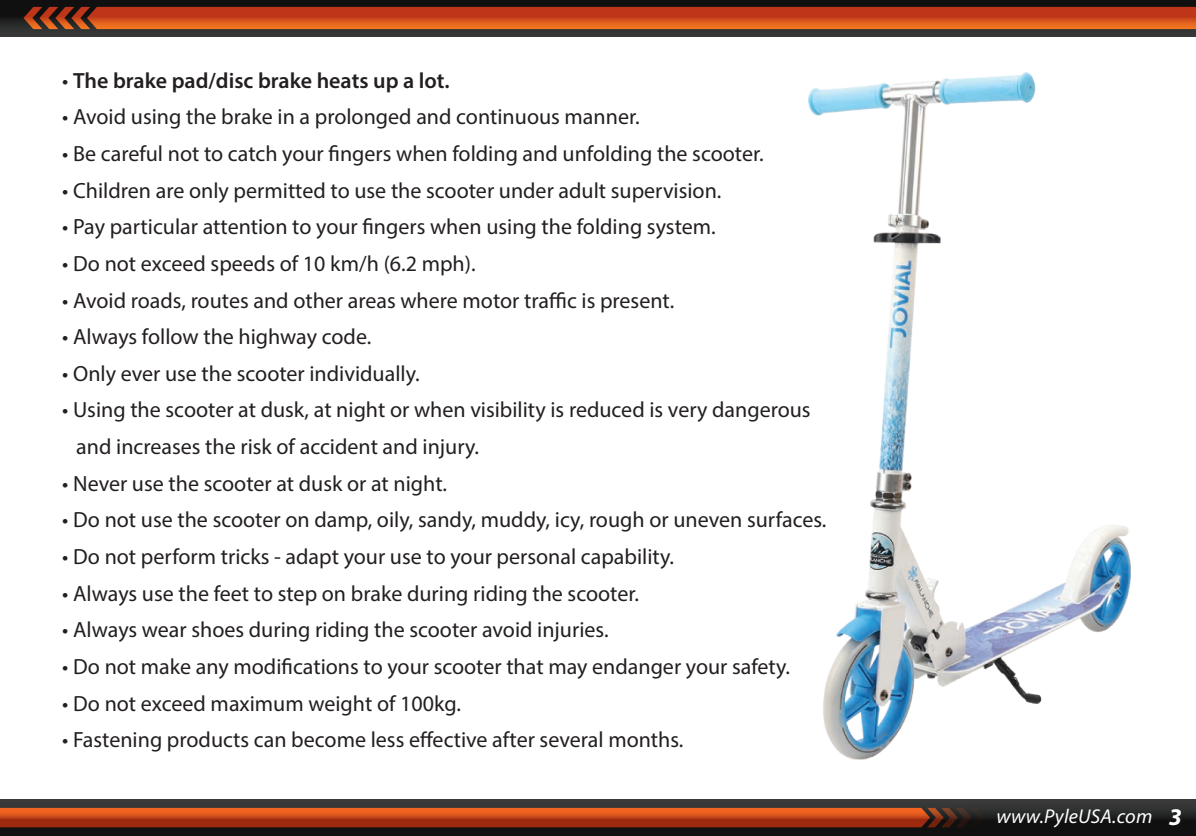
<style>
.page{position:relative;width:1196px;height:836px;background:#fff}
.page>*{position:absolute;margin:0;border:0;box-sizing:border-box;transform-origin:0 0}
.t1{font:22px/36.6px "Myriad Pro";color:#231f20}
.t2{font:600 22px "Myriad Pro";color:#231f20}
.t3{font:italic 20px "Myriad Pro";letter-spacing:.01em;color:#fff}
.s1{font-weight:400}
.s2{font-weight:700;font-size:24px}
</style>
<div class="page">
<img style="left:808px;top:73px;width:322px;height:686px">
<svg style="left:0;top:799px;width:1195px;height:36px;background:#242322"></svg>
<svg style="left:0;top:807px;width:985px;height:20px;background:#b44118"></svg>
<svg style="left:0;top:0;width:1195px;height:37px;background:#252423"></svg>
<svg style="left:23px;top:7px;width:1172px;height:22px;background:#ca4a1c"></svg>
<p class="t2" style="left:62px;top:66px;width:389px"><span class="s1">•</span> The brake pad/disc brake heats up a lot.</p>
<p class="t1" style="left:62px;top:98px;width:578px">• Avoid using the brake in a prolonged and continuous manner.</p>
<p class="t1" style="left:62px;top:135px;width:702px">• Be careful not to catch your fingers when folding and unfolding the scooter.</p>
<p class="t1" style="left:62px;top:171px;width:660px">• Children are only permitted to use the scooter under adult supervision.</p>
<p class="t1" style="left:62px;top:208px;width:655px">• Pay particular attention to your fingers when using the folding system.</p>
<p class="t1" style="left:62px;top:245px;width:415px">• Do not exceed speeds of 10 km/h (6.2 mph).</p>
<p class="t1" style="left:62px;top:281px;width:613px">• Avoid roads, routes and other areas where motor traffic is present.</p>
<p class="t1" style="left:62px;top:318px;width:310px">• Always follow the highway code.</p>
<p class="t1" style="left:62px;top:354px;width:359px">• Only ever use the scooter individually.</p>
<p class="t1" style="left:76px;top:391px;width:735px;text-indent:-14px">• Using the scooter at dusk, at night or when visibility is reduced is very dangerous and increases the risk of accident and injury.</p>
<p class="t1" style="left:62px;top:464px;width:386px">• Never use the scooter at dusk or at night.</p>
<p class="t1" style="left:62px;top:501px;width:765px">• Do not use the scooter on damp, oily, sandy, muddy, icy, rough or uneven surfaces.</p>
<p class="t1" style="left:62px;top:538px;width:613px">• Do not perform tricks - adapt your use to your personal capability.</p>
<p class="t1" style="left:62px;top:574px;width:578px">• Always use the feet to step on brake during riding the scooter.</p>
<p class="t1" style="left:62px;top:611px;width:547px">• Always wear shoes during riding the scooter avoid injuries.</p>
<p class="t1" style="left:62px;top:647px;width:729px">• Do not make any modifications to your scooter that may endanger your safety.</p>
<p class="t1" style="left:62px;top:684px;width:400px">• Do not exceed maximum weight of 100kg.</p>
<p class="t1" style="left:62px;top:721px;width:622px">• Fastening products can become less effective after several months.</p>
<p class="t3" style="left:996px;top:804px;width:187px">www.PyleUSA.com <span class="s2">3</span></p>
</div>
